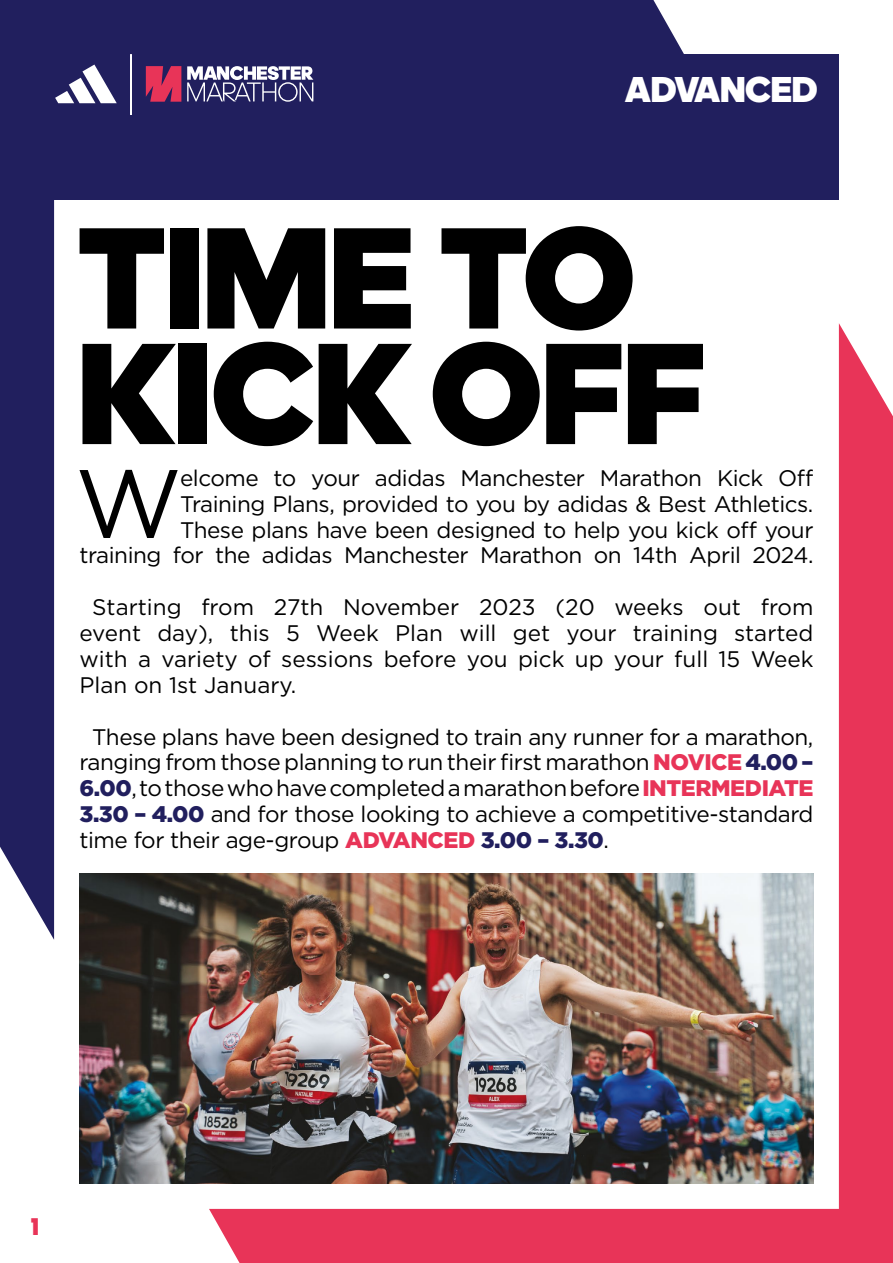
<style>
.page{position:relative;width:893px;height:1263px;background:#fff}
.page>*{position:absolute;margin:0;border:0;box-sizing:border-box;transform-origin:0 0}
.t1{font:900 146.25px/115.5px "adineue PRO";letter-spacing:-.01em;color:#000}
.t2{font:96.45px "Gotham";color:#000}
.t3{font:900 36.45px "adineue PRO";letter-spacing:-.01em;color:#fff}
.t4{font:900 24.45px "adineue PRO";color:#e83458}
.t5{font:22.5px/25.8px "Gotham";letter-spacing:-.02em;color:#000;text-align:justify}
.s1{font-weight:900;color:#e83458}
.s2{font-weight:900;color:#211f5e}
</style>
<div class="page">
<div style="left:54px;top:54px;width:785px;height:146px;background:#211f5e"></div>
<svg style="left:55px;top:65px;width:62px;height:38px"></svg>
<hr style="left:131px;top:53px;width:1px;height:62px;background:#fff">
<svg style="left:146px;top:66px;width:35px;height:36px"></svg>
<svg style="left:187px;top:66px;width:126px;height:36px"></svg>
<img style="left:79px;top:873px;width:734px;height:310px">
<div style="left:0;top:54px;width:54px;height:886px;background:#211f5e"></div>
<div style="left:0;top:0;width:684px;height:54px;background:#211f5e"></div>
<div style="left:209px;top:1209px;width:630px;height:54px;background:#e83458"></div>
<div style="left:839px;top:323px;width:54px;height:940px;background:#e83458"></div>
<h3 class="t3" style="left:625px;top:68px;width:194px">ADVANCED</h3>
<h1 class="t1" style="left:77px;top:218px;width:630px">TIME TO<br>KICK OFF</h1>
<p class="t5" style="left:80px;top:464px;width:735px;text-align:right">elcome to your adidas Manchester Marathon Kick Off<br>Training Plans, provided to you by adidas &amp; Best Athletics.<br>These plans have been designed to help you kick off your<br>training for the adidas Manchester Marathon on 14th April 2024.</p>
<p class="t5" style="left:80px;top:594px;width:735px;text-indent:13px">Starting from 27th November 2023 (20 weeks out from event day), this 5 Week Plan will get your training started with a variety of sessions before you pick up your full 15 Week Plan on 1st January.</p>
<p class="t5" style="left:80px;top:723px;width:735px;text-indent:13px">These plans have been designed to train any runner for a marathon, ranging from those planning to run their first marathon <span class="s1">NOVICE</span> <span class="s2">4.00 – 6.00</span>, to those who have completed a marathon before <span class="s1">INTERMEDIATE </span><span class="s2">3.30 – 4.00</span> and for those looking to achieve a competitive-standard time for their age-group <span class="s1">ADVANCED</span> <span class="s2">3.00 – 3.30</span>.</p>
<h2 class="t2" style="left:75px;top:442px;width:108px">W</h2>
<p class="t4" style="left:31px;top:1211px;width:9px">1</p>
</div>
